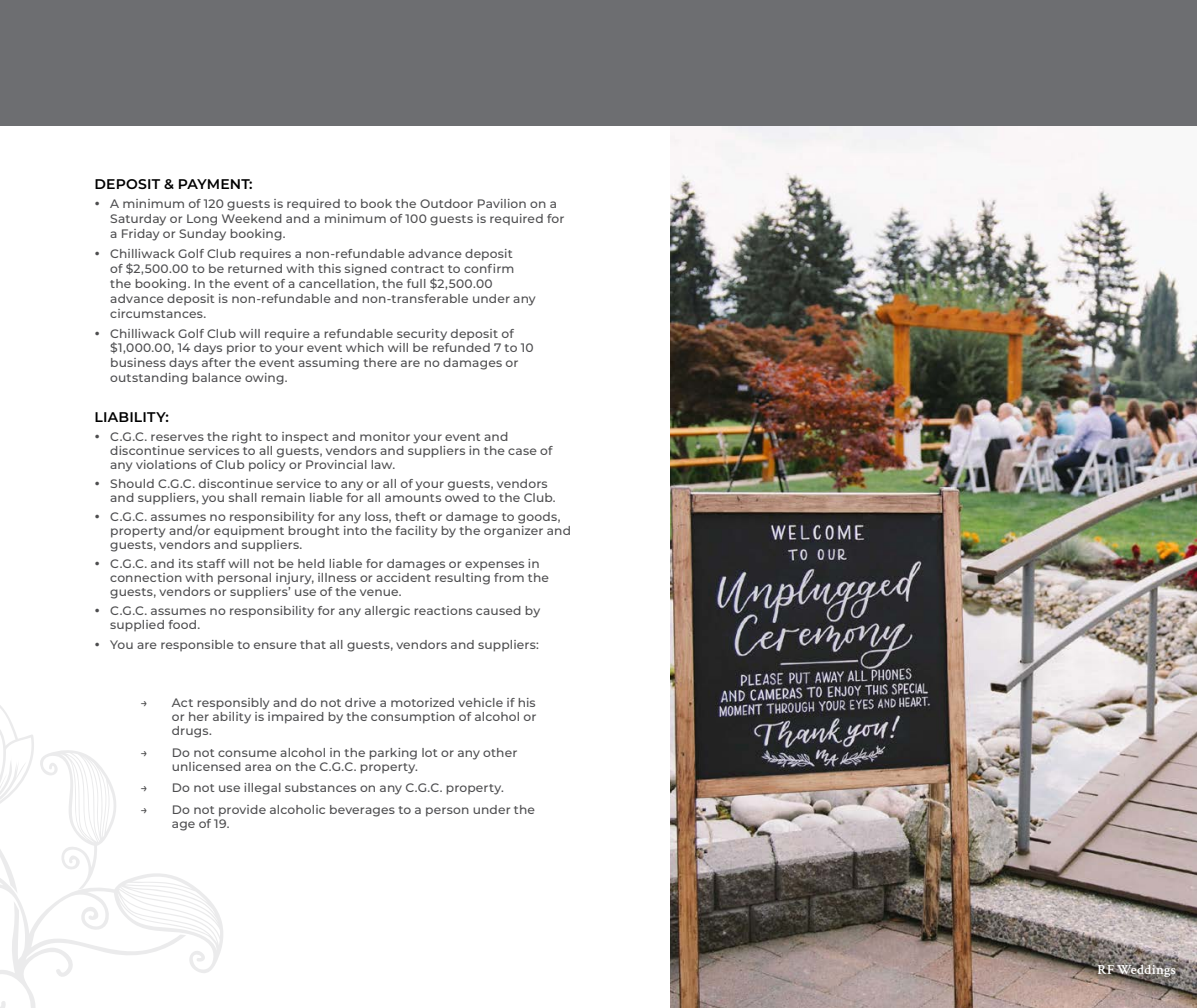
<style>
.page{position:relative;width:1197px;height:1008px;background:#fff}
.page>*{position:absolute;margin:0;border:0;box-sizing:border-box;transform-origin:0 0}
.t1{font:600 14px "Montserrat";letter-spacing:.015em;color:#000}
.t2{font:600 14px "Crimson Text";letter-spacing:.015em;color:#fff}
.t3{font:500 12.25px/14px "Montserrat";letter-spacing:.01em;color:#4d4d4f}
</style>
<div class="page">
<img style="left:670px;top:126px;width:527px;height:882px">
<div style="left:0;top:0;width:1197px;height:126px;background:#6d6e71"></div>
<svg style="left:0;top:705px;width:223px;height:303px"></svg>
<p class="t1" style="left:94px;top:174px;width:160px">DEPOSIT &amp; PAYMENT:</p>
<p class="t3" style="left:110px;top:196px;width:456px;line-height:14.9px">A minimum of 120 guests is required to book the Outdoor Pavilion on a<br>Saturday or Long Weekend and a minimum of 100 guests is required for a Friday or Sunday booking.</p>
<p class="t3" style="left:110px;top:246px;width:427px;line-height:14.9px">Chilliwack Golf Club requires a non-refundable advance deposit<br>of $2,500.00 to be returned with this signed contract to confirm the booking. In the event of a cancellation, the full $2,500.00 advance deposit is non-refundable and non-transferable under any circumstances.</p>
<p class="t3" style="left:110px;top:325px;width:425px;line-height:14.9px">Chilliwack Golf Club will require a refundable security deposit of $1,000.00, 14 days prior to your event which will be refunded 7 to 10 business days after the event assuming there are no damages or outstanding balance owing.</p>
<p class="t1" style="left:94px;top:407px;width:76px">LIABILITY:</p>
<p class="t3" style="left:110px;top:429px;width:444px">C.G.C. reserves the right to inspect and monitor your event and discontinue services to all guests, vendors and suppliers in the case of any violations of Club policy or Provincial law.</p>
<p class="t3" style="left:110px;top:476px;width:447px">Should C.G.C. discontinue service to any or all of your guests, vendors and suppliers, you shall remain liable for all amounts owed to the Club.</p>
<p class="t3" style="left:110px;top:509px;width:462px">C.G.C. assumes no responsibility for any loss, theft or damage to goods, property and/or equipment brought into the facility by the organizer and guests, vendors and suppliers.</p>
<p class="t3" style="left:110px;top:556px;width:440px">C.G.C. and its staff will not be held liable for damages or expenses in connection with personal injury, illness or accident resulting from the guests, vendors or suppliers’ use of the venue.</p>
<p class="t3" style="left:110px;top:603px;width:431px">C.G.C. assumes no responsibility for any allergic reactions caused by supplied food.</p>
<p class="t3" style="left:110px;top:637px;width:430px">You are responsible to ensure that all guests, vendors and suppliers:</p>
<p class="t3" style="left:172px;top:695px;width:366px;text-align:justify;text-indent:-31px">→ Act responsibly and do not drive a motorized vehicle if his or her ability is impaired by the consumption of alcohol or drugs.</p>
<p class="t3" style="left:172px;top:745px;width:347px;text-indent:-31px">→ Do not consume alcohol in the parking lot or any other unlicensed area on the C.G.C. property.</p>
<p class="t3" style="left:140px;top:781px;width:365px">→ Do not use illegal substances on any C.G.C. property.</p>
<p class="t3" style="left:172px;top:802px;width:365px;text-indent:-31px">→ Do not provide alcoholic beverages to a person under the age of 19.</p>
<p class="t2" style="left:1097px;top:959px;width:80px">RF Weddings</p>
</div>
